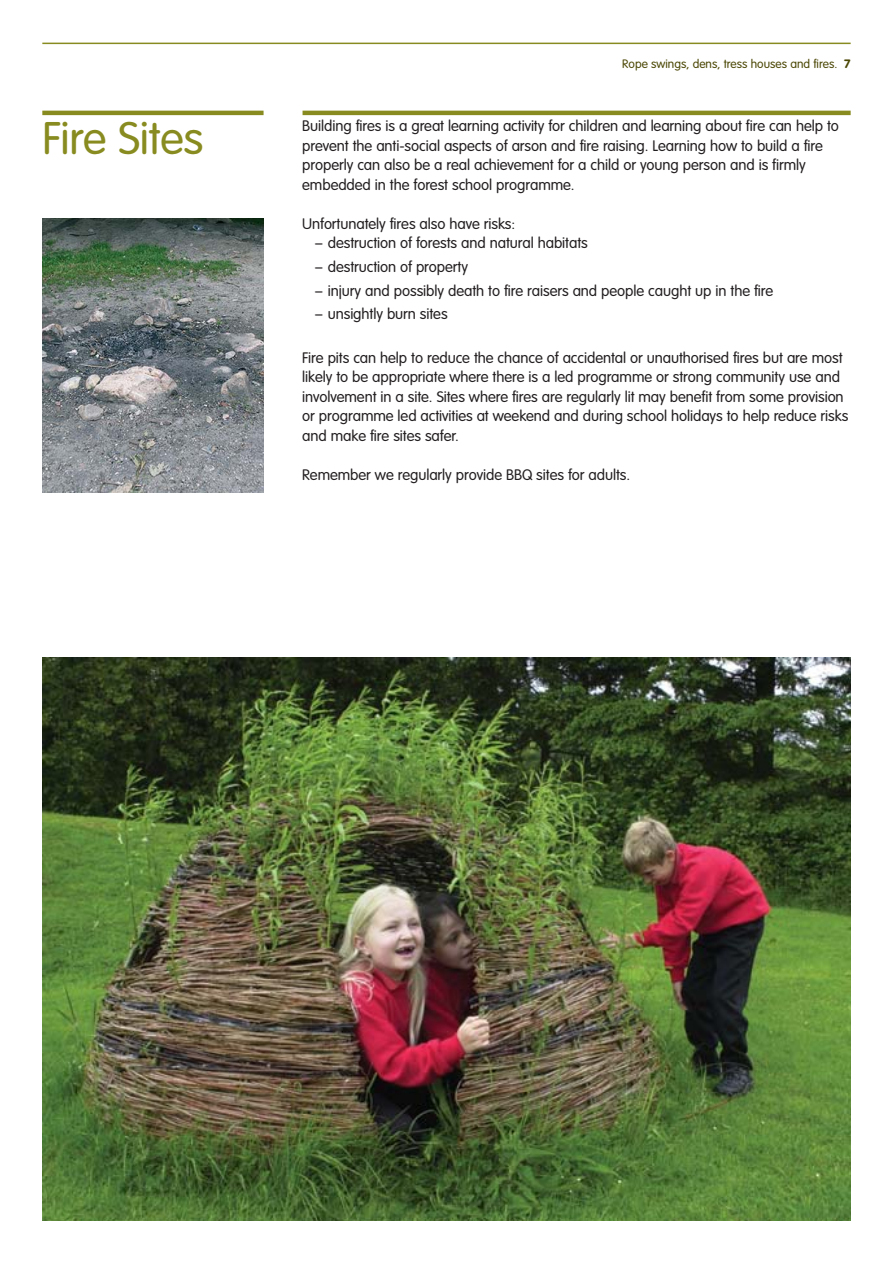
<style>
.page{position:relative;width:893px;height:1263px;background:#fff}
.page>*{position:absolute;margin:0;border:0;box-sizing:border-box;transform-origin:0 0}
.t1{font:300 45px "VAG Rounded";letter-spacing:-.005em;color:#888b1f}
.t2{font:300 15px/19.5px "VAG Rounded";letter-spacing:-.005em;color:#231f20}
.t3{font:300 12px "VAG Rounded";color:#4b4705}
.s1{font-weight:700}
</style>
<div class="page">
<hr style="left:42px;top:43px;width:808px;height:1px;background:#888b1f">
<hr style="left:42px;top:111px;width:221px;height:4px;background:#888b1f">
<hr style="left:302px;top:111px;width:548px;height:4px;background:#888b1f">
<img style="left:42px;top:218px;width:221px;height:274px">
<img style="left:42px;top:658px;width:808px;height:562px">
<h1 class="t1" style="left:42px;top:119px;width:163px">Fire Sites</h1>
<p class="t3" style="left:622px;top:59px;width:230px">Rope swings, dens, tress houses and fires. <span class="s1">7</span></p>
<p class="t2" style="left:302px;top:117px;width:538px">Building fires is a great learning activity for children and learning about fire can help to</p>
<p class="t2" style="left:302px;top:137px;width:522px">prevent the anti-social aspects of arson and fire raising. Learning how to build a fire</p>
<p class="t2" style="left:302px;top:156px;width:505px">properly can also be a real achievement for a child or young person and is firmly embedded in the forest school programme.</p>
<p class="t2" style="left:302px;top:215px;width:214px">Unfortunately fires also have risks:</p>
<p class="t2" style="left:315px;top:234px;width:274px">– destruction of forests and natural habitats</p>
<p class="t2" style="left:315px;top:258px;width:154px">– destruction of property</p>
<p class="t2" style="left:315px;top:282px;width:460px">– injury and possibly death to fire raisers and people caught up in the fire</p>
<p class="t2" style="left:315px;top:305px;width:134px">– unsightly burn sites</p>
<p class="t2" style="left:302px;top:349px;width:547px">Fire pits can help to reduce the chance of accidental or unauthorised fires but are most likely to be appropriate where there is a led programme or strong community use and involvement in a site. Sites where fires are regularly lit may benefit from some provision or programme led activities at weekend and during school holidays to help reduce risks and make fire sites safer.</p>
<p class="t2" style="left:302px;top:466px;width:329px">Remember we regularly provide BBQ sites for adults.</p>
</div>
